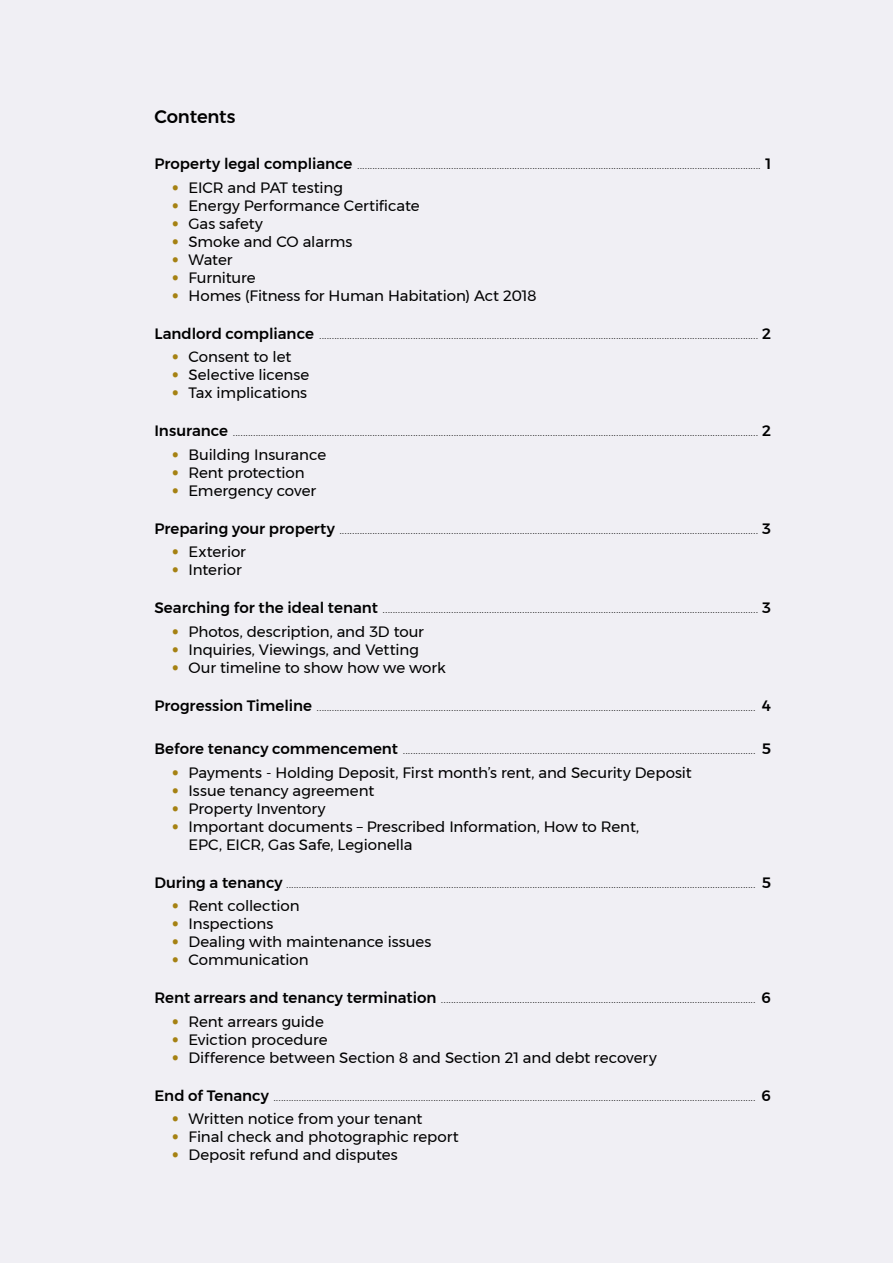
<style>
.page{position:relative;width:893px;height:1263px;background:#f0eff4}
.page>*{position:absolute;margin:0;border:0;box-sizing:border-box;transform-origin:0 0}
.t1{font:500 18px "Montserrat";letter-spacing:-.01em;color:#000}
.t2{font:15px/18px "Montserrat";letter-spacing:-.005em;color:#000}
.t3{font:9px "Montserrat";color:#000}
.s1{font-weight:500;font-size:15px}
.s2{font-size:30px;color:#a58112}
</style>
<div class="page">
<h1 class="t1" style="left:154px;top:103px;width:83px">Contents</h1>
<p class="t3" style="left:154px;top:159px;width:618px"><span class="s1">Property legal compliance</span> ............................................................................................................................................................... <span class="s1">1</span></p>
<h2 class="t2" style="left:171px;top:178px;width:173px"><span class="s2">•</span> EICR and PAT testing</h2>
<h2 class="t2" style="left:171px;top:196px;width:250px"><span class="s2">•</span> Energy Performance Certificate</h2>
<h2 class="t2" style="left:171px;top:214px;width:93px"><span class="s2">•</span> Gas safety</h2>
<h2 class="t2" style="left:171px;top:232px;width:182px"><span class="s2">•</span> Smoke and CO alarms</h2>
<h2 class="t2" style="left:171px;top:250px;width:63px"><span class="s2">•</span> Water</h2>
<h2 class="t2" style="left:171px;top:268px;width:86px"><span class="s2">•</span> Furniture</h2>
<h2 class="t2" style="left:171px;top:286px;width:367px"><span class="s2">•</span> Homes (Fitness for Human Habitation) Act 2018</h2>
<p class="t3" style="left:154px;top:329px;width:618px"><span class="s1">Landlord compliance</span> ............................................................................................................................................................................. <span class="s1">2</span></p>
<h2 class="t2" style="left:171px;top:348px;width:121px"><span class="s2">•</span> Consent to let</h2>
<h2 class="t2" style="left:171px;top:366px;width:139px"><span class="s2">•</span> Selective license</h2>
<h2 class="t2" style="left:171px;top:384px;width:137px"><span class="s2">•</span> Tax implications</h2>
<p class="t3" style="left:154px;top:426px;width:618px"><span class="s1">Insurance</span> ............................................................................................................................................................................................................... <span class="s1">2</span></p>
<h2 class="t2" style="left:171px;top:445px;width:156px"><span class="s2">•</span> Building Insurance</h2>
<h2 class="t2" style="left:171px;top:463px;width:135px"><span class="s2">•</span> Rent protection</h2>
<h2 class="t2" style="left:171px;top:481px;width:146px"><span class="s2">•</span> Emergency cover</h2>
<p class="t3" style="left:154px;top:524px;width:618px"><span class="s1">Preparing your property</span> ..................................................................................................................................................................... <span class="s1">3</span></p>
<h2 class="t2" style="left:171px;top:543px;width:76px"><span class="s2">•</span> Exterior</h2>
<h2 class="t2" style="left:171px;top:561px;width:72px"><span class="s2">•</span> Interior</h2>
<p class="t3" style="left:154px;top:603px;width:618px"><span class="s1">Searching for the ideal tenant</span> .................................................................................................................................................... <span class="s1">3</span></p>
<h2 class="t2" style="left:171px;top:622px;width:254px"><span class="s2">•</span> Photos, description, and 3D tour</h2>
<h2 class="t2" style="left:171px;top:640px;width:249px"><span class="s2">•</span> Inquiries, Viewings, and Vetting</h2>
<h2 class="t2" style="left:171px;top:658px;width:276px"><span class="s2">•</span> Our timeline to show how we work</h2>
<p class="t3" style="left:154px;top:701px;width:618px"><span class="s1">Progression Timeline</span> ............................................................................................................................................................................. <span class="s1">4</span></p>
<p class="t3" style="left:154px;top:744px;width:618px"><span class="s1">Before tenancy commencement</span> ........................................................................................................................................... <span class="s1">5</span></p>
<h2 class="t2" style="left:171px;top:763px;width:522px"><span class="s2">•</span> Payments - Holding Deposit, First month’s rent, and Security Deposit</h2>
<h2 class="t2" style="left:171px;top:781px;width:204px"><span class="s2">•</span> Issue tenancy agreement</h2>
<h2 class="t2" style="left:171px;top:799px;width:156px"><span class="s2">•</span> Property Inventory</h2>
<h2 class="t2" style="left:189px;top:817px;width:452px;text-indent:-17px"><span class="s2">•</span> Important documents – Prescribed Information, How to Rent,<br>EPC, EICR, Gas Safe, Legionella</h2>
<p class="t3" style="left:154px;top:878px;width:618px"><span class="s1">During a tenancy</span> ......................................................................................................................................................................................... <span class="s1">5</span></p>
<h2 class="t2" style="left:171px;top:897px;width:130px"><span class="s2">•</span> Rent collection</h2>
<h2 class="t2" style="left:171px;top:915px;width:103px"><span class="s2">•</span> Inspections</h2>
<h2 class="t2" style="left:171px;top:933px;width:261px"><span class="s2">•</span> Dealing with maintenance issues</h2>
<h2 class="t2" style="left:171px;top:951px;width:139px"><span class="s2">•</span> Communication</h2>
<p class="t3" style="left:154px;top:993px;width:618px"><span class="s1">Rent arrears and tenancy termination</span> ............................................................................................................................ <span class="s1">6</span></p>
<h2 class="t2" style="left:171px;top:1012px;width:154px"><span class="s2">•</span> Rent arrears guide</h2>
<h2 class="t2" style="left:171px;top:1030px;width:158px"><span class="s2">•</span> Eviction procedure</h2>
<h2 class="t2" style="left:171px;top:1048px;width:487px"><span class="s2">•</span> Difference between Section 8 and Section 21 and debt recovery</h2>
<p class="t3" style="left:154px;top:1091px;width:618px"><span class="s1">End of Tenancy</span> .............................................................................................................................................................................................. <span class="s1">6</span></p>
<h2 class="t2" style="left:171px;top:1110px;width:252px"><span class="s2">•</span> Written notice from your tenant</h2>
<h2 class="t2" style="left:171px;top:1128px;width:289px"><span class="s2">•</span> Final check and photographic report</h2>
<h2 class="t2" style="left:171px;top:1146px;width:228px"><span class="s2">•</span> Deposit refund and disputes</h2>
</div>
